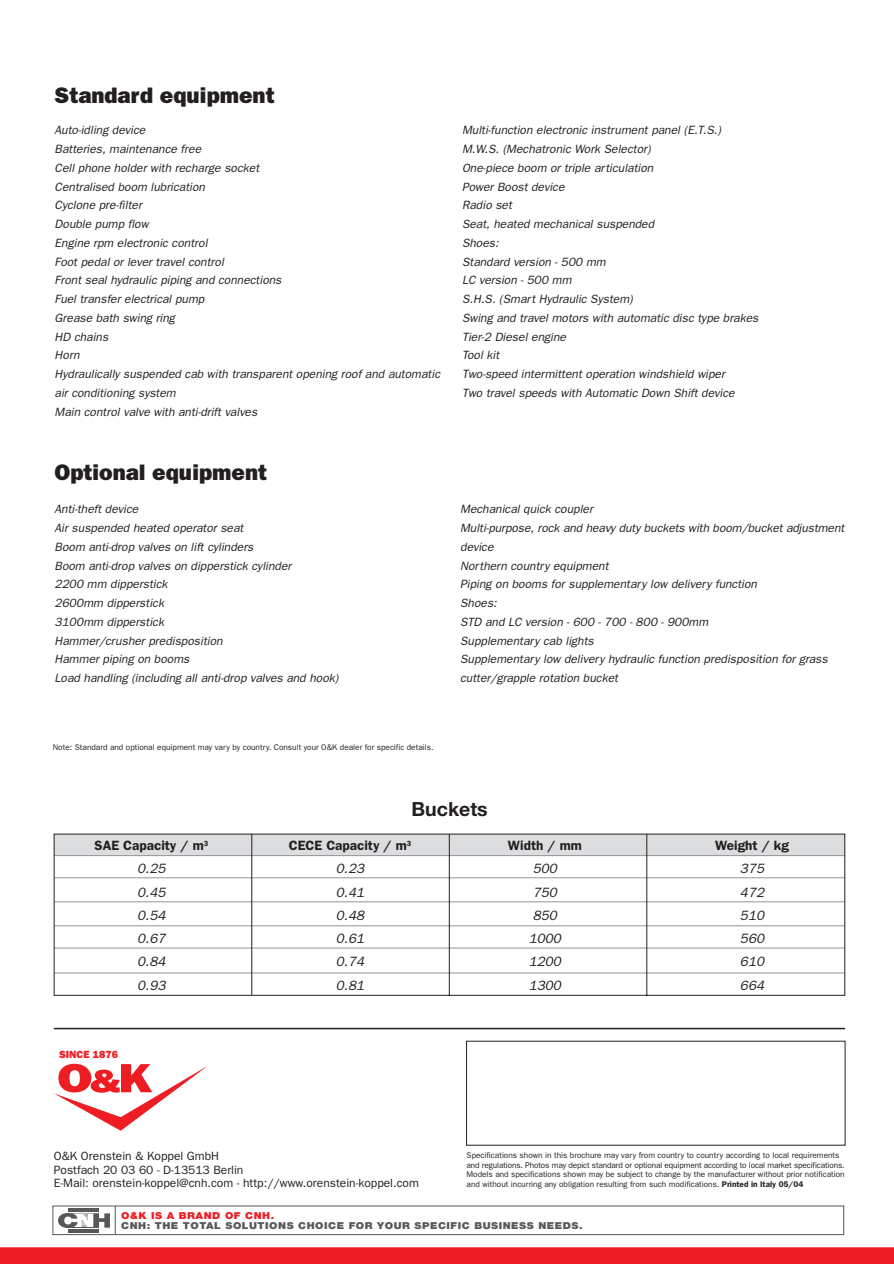
<style>
.page{position:relative;width:894px;height:1264px;background:#fff}
.page>*{position:absolute;margin:0;border:0;box-sizing:border-box;transform-origin:0 0}
.t1{font:800 22.5px "Franklin Gothic";color:#231f20}
.t2{font:700 19.5px "Helvetica Neue";color:#231f20}
.t3{font:italic 13.5px "Franklin Gothic";color:#231f20}
.t4{font:600 13.5px "Franklin Gothic";color:#231f20}
.t5{font:italic 12px/18.8px "Franklin Gothic";color:#231f20}
.t6{font:12px/13.8px "Franklin Gothic";color:#231f20}
.t7{font:800 10.5px "Franklin Gothic";color:#ee1d23}
.t8{font:900 9.6px "Helvetica Neue";letter-spacing:.05em;color:#57585a;scale:1.1 1}
.t9{font:900 9.6px "Helvetica Neue";letter-spacing:.05em;color:#ee1d23;scale:1.1 1}
.t10{font:8.25px/9.4px "Franklin Gothic";color:#231f20}
.s1{font-weight:600}
</style>
<div class="page">
<div style="left:0;top:1247px;width:894px;height:16px;background:#ee1d23"></div>
<hr style="left:54px;top:1027px;width:791px;height:2px;background:#231f20">
<svg style="left:54px;top:1063px;width:154px;height:67px"></svg>
<svg style="left:58px;top:1205px;width:58px;height:29px"></svg>
<svg style="left:53px;top:833px;width:792px;height:163px"></svg>
<h1 class="t1" style="left:55px;top:88px;width:221px">Standard equipment</h1>
<p class="t5" style="left:55px;top:122px;width:389px">Auto-idling device<br>Batteries, maintenance free<br>Cell phone holder with recharge socket<br>Centralised boom lubrication<br>Cyclone pre-filter<br>Double pump flow<br>Engine rpm electronic control<br>Foot pedal or lever travel control<br>Front seal hydraulic piping and connections<br>Fuel transfer electrical pump<br>Grease bath swing ring<br>HD chains<br>Horn<br>Hydraulically suspended cab with transparent opening roof and automatic air conditioning system<br>Main control valve with anti-drift valves</p>
<p class="t5" style="left:462px;top:122px;width:300px">Multi-function electronic instrument panel (E.T.S.)<br>M.W.S. (Mechatronic Work Selector)<br>One-piece boom or triple articulation<br>Power Boost device<br>Radio set<br>Seat, heated mechanical suspended<br>Shoes:<br>Standard version - 500 mm<br>LC version - 500 mm<br>S.H.S. (Smart Hydraulic System)<br>Swing and travel motors with automatic disc type brakes<br>Tier-2 Diesel engine<br>Tool kit<br>Two-speed intermittent operation windshield wiper<br>Two travel speeds with Automatic Down Shift device</p>
<h1 class="t1" style="left:55px;top:464px;width:214px">Optional equipment</h1>
<p class="t5" style="left:55px;top:501px;width:287px">Anti-theft device<br>Air suspended heated operator seat<br>Boom anti-drop valves on lift cylinders<br>Boom anti-drop valves on dipperstick cylinder<br>2200 mm dipperstick<br>2600mm dipperstick<br>3100mm dipperstick<br>Hammer/crusher predisposition<br>Hammer piping on booms<br>Load handling (including all anti-drop valves and hook)</p>
<p class="t5" style="left:460px;top:501px;width:387px">Mechanical quick coupler<br>Multi-purpose, rock and heavy duty buckets with boom/bucket adjustment device<br>Northern country equipment<br>Piping on booms for supplementary low delivery function<br>Shoes:<br>STD and LC version - 600 - 700 - 800 - 900mm<br>Supplementary cab lights<br>Supplementary low delivery hydraulic function predisposition for grass cutter/grapple rotation bucket</p>
<p class="t10" style="left:53px;top:743px;width:382px">Note: Standard and optional equipment may vary by country. Consult your O&amp;K dealer for specific details.</p>
<h2 class="t2" style="left:411px;top:802px;width:78px">Buckets</h2>
<p class="t4" style="left:95px;top:840px;width:115px">SAE Capacity / m<sup>3</sup></p>
<p class="t4" style="left:289px;top:840px;width:124px">CECE Capacity / m<sup>3</sup></p>
<p class="t4" style="left:508px;top:840px;width:75px">Width / mm</p>
<p class="t4" style="left:715px;top:840px;width:75px">Weight / kg</p>
<p class="t3" style="left:137px;top:863px;width:32px">0.25</p>
<p class="t3" style="left:336px;top:863px;width:32px">0.23</p>
<p class="t3" style="left:532px;top:863px;width:28px">500</p>
<p class="t3" style="left:740px;top:863px;width:28px">375</p>
<p class="t3" style="left:137px;top:887px;width:32px">0.45</p>
<p class="t3" style="left:336px;top:887px;width:32px">0.41</p>
<p class="t3" style="left:532px;top:887px;width:28px">750</p>
<p class="t3" style="left:740px;top:887px;width:28px">472</p>
<p class="t3" style="left:137px;top:910px;width:32px">0.54</p>
<p class="t3" style="left:336px;top:910px;width:32px">0.48</p>
<p class="t3" style="left:532px;top:910px;width:28px">850</p>
<p class="t3" style="left:740px;top:910px;width:28px">510</p>
<p class="t3" style="left:137px;top:933px;width:32px">0.67</p>
<p class="t3" style="left:336px;top:933px;width:32px">0.61</p>
<p class="t3" style="left:528px;top:933px;width:36px">1000</p>
<p class="t3" style="left:740px;top:933px;width:28px">560</p>
<p class="t3" style="left:137px;top:956px;width:32px">0.84</p>
<p class="t3" style="left:336px;top:956px;width:32px">0.74</p>
<p class="t3" style="left:528px;top:956px;width:36px">1200</p>
<p class="t3" style="left:740px;top:956px;width:28px">610</p>
<p class="t3" style="left:137px;top:980px;width:32px">0.93</p>
<p class="t3" style="left:336px;top:980px;width:32px">0.81</p>
<p class="t3" style="left:528px;top:980px;width:36px">1300</p>
<p class="t3" style="left:740px;top:980px;width:28px">664</p>
<p class="t7" style="left:59px;top:1050px;width:60px">SINCE 1876</p>
<p class="t6" style="left:54px;top:1149px;width:366px">O&amp;K Orenstein &amp; Koppel GmbH<br>Postfach 20 03 60 - D-13513 Berlin<br>E-Mail: orenstein-koppel@cnh.com - http://www.orenstein-koppel.com</p>
<p class="t10" style="left:466px;top:1151px;width:380px">Specifications shown in this brochure may vary from country to country according to local requirements and regulations. Photos may depict standard or optional equipment according to local market specifications.<br>Models and specifications shown may be subject to change by the manufacturer without prior notification and without incurring any obligation resulting from such modifications. <span class="s1">Printed in Italy 05/04</span></p>
<p class="t9" style="left:121px;top:1211px;width:141px">O&amp;K IS A BRAND OF CNH.</p>
<p class="t8" style="left:121px;top:1221px;width:421px">CNH: THE TOTAL SOLUTIONS CHOICE FOR YOUR SPECIFIC BUSINESS NEEDS.</p>
</div>
